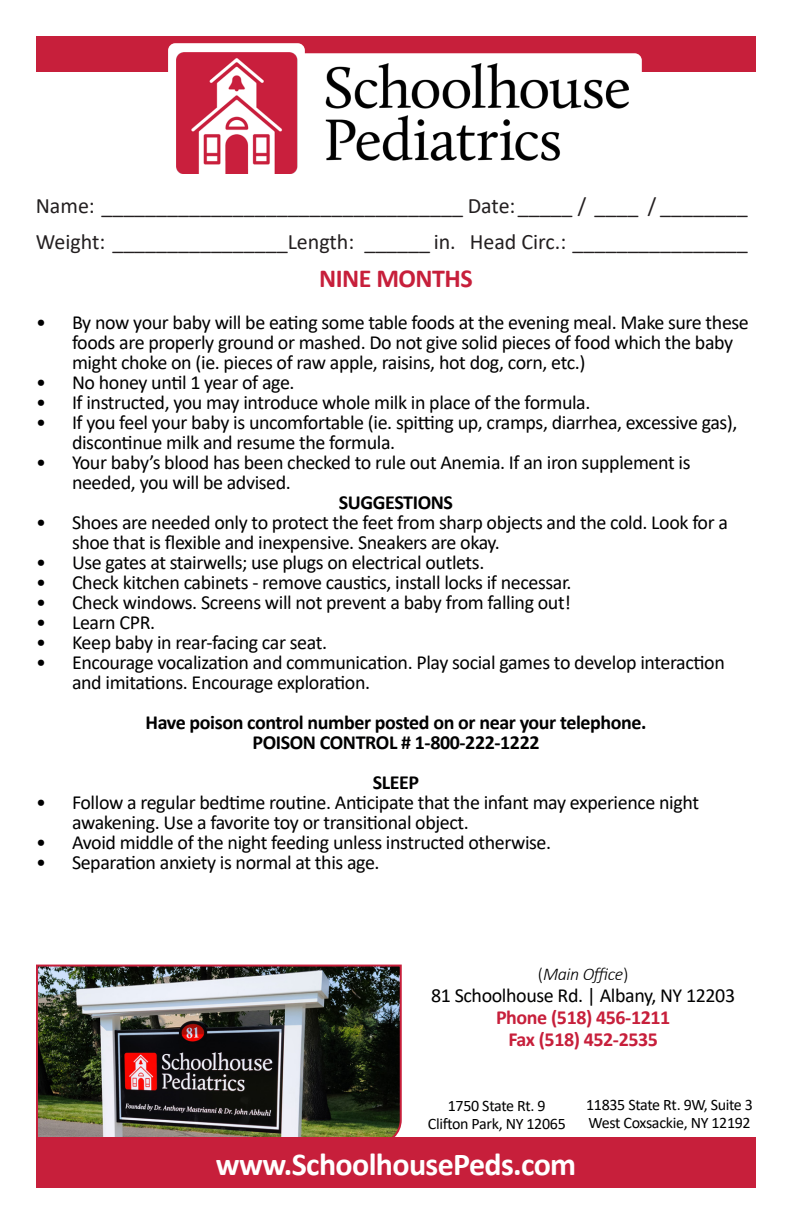
<style>
.page{position:relative;width:792px;height:1224px;background:#fff}
.page>*{position:absolute;margin:0;border:0;box-sizing:border-box;transform-origin:0 0}
.t1{font:700 32px "Calibri";letter-spacing:-.02em;color:#fff}
.t2{font:700 26px "Calibri";letter-spacing:-.02em;color:#c71f3b}
.t3{font:22px "Calibri";color:#231f20}
.t4{font:20px/20px "Calibri";letter-spacing:-.02em;color:#000001}
.t5{font:700 20px "Calibri";letter-spacing:-.02em;color:#000001}
.t6{font:700 20px "Calibri";letter-spacing:-.02em;color:#c71f3b}
.t7{font:italic 300 18px "Calibri";letter-spacing:-.02em;color:#000001}
.t8{font:16px "Calibri";letter-spacing:-.02em;color:#000001}
.s1{font-style:normal}
</style>
<div class="page">
<div style="left:36px;top:36px;width:720px;height:36px;background:#c71f3b"></div>
<svg style="left:168px;top:43px;width:474px;height:29px"></svg>
<img style="left:176px;top:52px;width:453px;height:121px">
<img style="left:36px;top:964px;width:367px;height:174px">
<div style="left:36px;top:1138px;width:720px;height:50px;background:#c71f3b"></div>
<p class="t3" style="left:36px;top:190px;width:714px">Name: _________________________________ Date:_____ / ____ / ________</p>
<p class="t3" style="left:36px;top:226px;width:714px">Weight: ________________Length: ______ in. Head Circ.: ________________</p>
<p class="t2" style="left:319px;top:260px;width:155px">NINE MONTHS</p>
<p class="t4" style="left:72px;top:312px;width:678px;text-indent:-36px">• By now your baby will be eating some table foods at the evening meal. Make sure these foods are properly ground or mashed. Do not give solid pieces of food which the baby might choke on (ie. pieces of raw apple, raisins, hot dog, corn, etc.)</p>
<p class="t4" style="left:36px;top:372px;width:260px">• No honey until 1 year of age.</p>
<p class="t4" style="left:36px;top:392px;width:556px">• If instructed, you may introduce whole milk in place of the formula.</p>
<p class="t4" style="left:72px;top:412px;width:667px;text-indent:-36px">• If you feel your baby is uncomfortable (ie. spitting up, cramps, diarrhea, excessive gas), discontinue milk and resume the formula.</p>
<p class="t4" style="left:72px;top:452px;width:620px;text-indent:-36px">• Your baby’s blood has been checked to rule out Anemia. If an iron supplement is needed, you will be advised.</p>
<p class="t5" style="left:339px;top:489px;width:116px">SUGGESTIONS</p>
<p class="t4" style="left:72px;top:512px;width:658px;text-indent:-36px">• Shoes are needed only to protect the feet from sharp objects and the cold. Look for a shoe that is flexible and inexpensive. Sneakers are okay.</p>
<p class="t4" style="left:36px;top:552px;width:450px">• Use gates at stairwells; use plugs on electrical outlets.</p>
<p class="t4" style="left:36px;top:572px;width:537px">• Check kitchen cabinets - remove caustics, install locks if necessar.</p>
<p class="t4" style="left:36px;top:592px;width:536px">• Check windows. Screens will not prevent a baby from falling out!</p>
<p class="t4" style="left:36px;top:612px;width:121px">• Learn CPR.</p>
<p class="t4" style="left:36px;top:632px;width:293px">• Keep baby in rear-facing car seat.</p>
<p class="t4" style="left:72px;top:652px;width:654px;text-indent:-36px">• Encourage vocalization and communication. Play social games to develop interaction and imitations. Encourage exploration.</p>
<p class="t5" style="left:146px;top:709px;width:503px">Have poison control number posted on or near your telephone.</p>
<p class="t5" style="left:252px;top:729px;width:289px">POISON CONTROL # 1-800-222-1222</p>
<p class="t5" style="left:373px;top:769px;width:48px">SLEEP</p>
<p class="t4" style="left:72px;top:792px;width:629px;text-indent:-36px">• Follow a regular bedtime routine. Anticipate that the infant may experience night awakening. Use a favorite toy or transitional object.</p>
<p class="t4" style="left:36px;top:832px;width:517px">• Avoid middle of the night feeding unless instructed otherwise.</p>
<p class="t4" style="left:36px;top:852px;width:345px">• Separation anxiety is normal at this age.</p>
<p class="t7" style="left:538px;top:963px;width:92px"><span class="s1">(</span>Main Office<span class="s1">)</span></p>
<p class="t4" style="left:431px;top:985px;width:306px">81 Schoolhouse Rd. | Albany, NY 12203</p>
<p class="t6" style="left:496px;top:1003px;width:176px">Phone (518) 456-1211</p>
<p class="t6" style="left:508px;top:1025px;width:151px">Fax (518) 452-2535</p>
<p class="t8" style="left:448px;top:1095px;width:99px">1750 State Rt. 9</p>
<p class="t8" style="left:428px;top:1113px;width:139px">Clifton Park, NY 12065</p>
<p class="t1" style="left:216px;top:1142px;width:362px">www.SchoolhousePeds.com</p>
<p class="t8" style="left:586px;top:1093px;width:168px">11835 State Rt. 9W, Suite 3</p>
<p class="t8" style="left:588px;top:1111px;width:164px">West Coxsackie, NY 12192</p>
</div>
